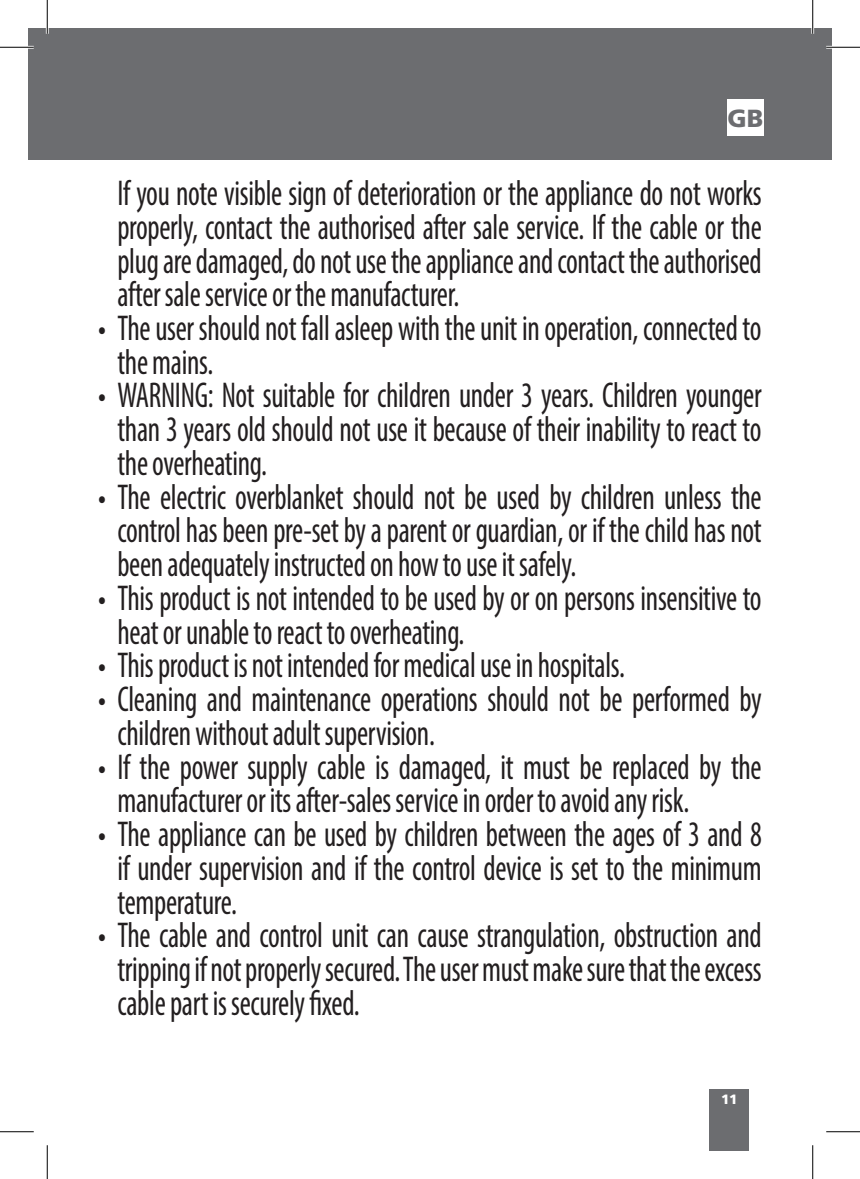
<style>
.page{position:relative;width:860px;height:1179px;background:#fff}
.page>*{position:absolute;margin:0;border:0;box-sizing:border-box;transform-origin:0 0}
.t1{font:condensed 36px/33.8px "Myriad Pro";letter-spacing:-.01em;color:#231f20;text-align:justify;scale:.85 1}
.t2{font:900 24.75px "Frutiger LT Std";color:#6c6d70}
.t3{font:900 13.5px "Frutiger LT Std";color:#fff}
</style>
<div class="page">
<div style="left:47px;top:28px;width:785px;height:132px;background:#6c6d70"></div>
<div style="left:28px;top:28px;width:19px;height:132px;background:#6c6d70"></div>
<div style="left:710px;top:1089px;width:39px;height:62px;background:#6c6d70"></div>
<div style="left:727px;top:99px;width:36px;height:36px;background:#fff"></div>
<hr style="left:0;top:46px;width:34px;height:3px;background:#fff">
<hr style="left:826px;top:46px;width:34px;height:3px;background:#fff">
<hr style="left:46px;top:0;width:3px;height:34px;background:#fff">
<hr style="left:811px;top:0;width:3px;height:34px;background:#fff">
<hr style="left:0;top:47px;width:34px;height:1px;background:#000">
<hr style="left:826px;top:47px;width:34px;height:1px;background:#000">
<hr style="left:0;top:1131px;width:34px;height:1px;background:#000">
<hr style="left:826px;top:1131px;width:34px;height:1px;background:#000">
<hr style="left:47px;top:0;width:1px;height:34px;background:#000">
<hr style="left:47px;top:1145px;width:1px;height:34px;background:#000">
<hr style="left:812px;top:0;width:1px;height:34px;background:#000">
<hr style="left:812px;top:1145px;width:1px;height:34px;background:#000">
<p class="t2" style="left:727px;top:103px;width:37px">GB</p>
<p class="t1" style="left:117px;top:176px;width:759px">If you note visible sign of deterioration or the appliance do not works properly, contact the authorised after sale service. If the cable or the plug are damaged, do not use the appliance and contact the authorised after sale service or the manufacturer.</p>
<p class="t1" style="left:117px;top:311px;width:759px;text-indent:-19px">• The user should not fall asleep with the unit in operation, connected to the mains.</p>
<p class="t1" style="left:117px;top:378px;width:759px;text-indent:-19px">• WARNING: Not suitable for children under 3 years. Children younger than 3 years old should not use it because of their inability to react to the overheating.</p>
<p class="t1" style="left:117px;top:479px;width:759px;text-indent:-19px">• The electric overblanket should not be used by children unless the control has been pre-set by a parent or guardian, or if the child has not been adequately instructed on how to use it safely.</p>
<p class="t1" style="left:117px;top:581px;width:759px;text-indent:-19px">• This product is not intended to be used by or on persons insensitive to heat or unable to react to overheating.</p>
<p class="t1" style="left:98px;top:648px;width:621px">• This product is not intended for medical use in hospitals.</p>
<p class="t1" style="left:117px;top:682px;width:759px;text-indent:-19px">• Cleaning and maintenance operations should not be performed by children without adult supervision.</p>
<p class="t1" style="left:117px;top:749px;width:759px;text-indent:-19px">• If the power supply cable is damaged, it must be replaced by the manufacturer or its after-sales service in order to avoid any risk.</p>
<p class="t1" style="left:117px;top:817px;width:759px;text-indent:-19px">• The appliance can be used by children between the ages of 3 and 8 if under supervision and if the control device is set to the minimum temperature.</p>
<p class="t1" style="left:117px;top:918px;width:759px;text-indent:-19px">• The cable and control unit can cause strangulation, obstruction and tripping if not properly secured. The user must make sure that the excess cable part is securely fixed.</p>
<p class="t3" style="left:721px;top:1091px;width:18px">11</p>
</div>
